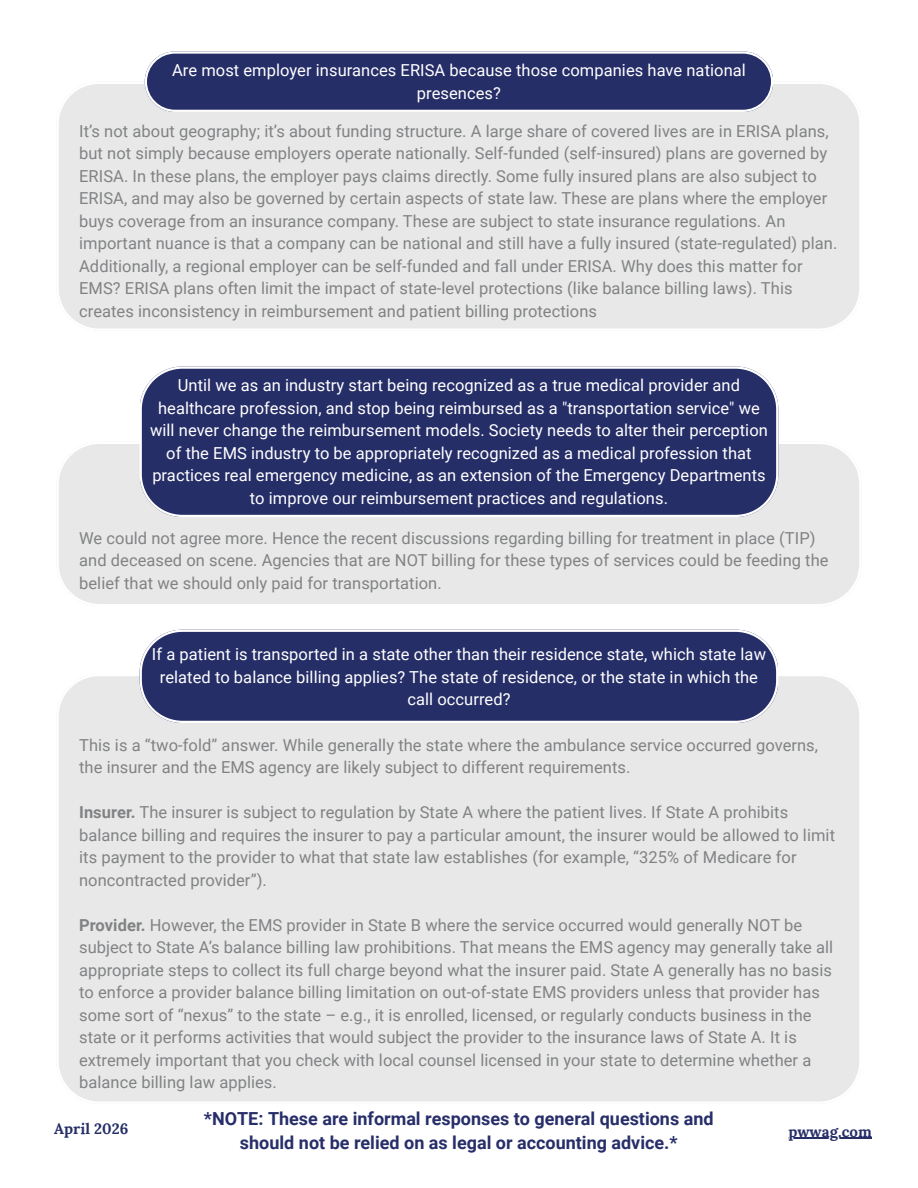
<style>
.page{position:relative;width:918px;height:1188px;background:#fff}
.page>*{position:absolute;margin:0;border:0;box-sizing:border-box;transform-origin:0 0}
.t1{font:700 18px/24.8px "Roboto";color:#272e69;text-align:center}
.t2{font:16.5px/22.5px "Roboto";letter-spacing:.005em;color:#818284}
.t3{font:16.5px/22.5px "Roboto";letter-spacing:.005em;color:#fff;text-align:center}
.t4{font:700 15px "Lora";letter-spacing:.005em;color:#262e68}
.t5{font:700 15px "Lora";letter-spacing:.005em;color:#272f69}
.s1{font-weight:700}
</style>
<div class="page">
<div style="left:59px;top:442px;width:800px;height:162px;background:#e8e8e8"></div>
<div style="left:140px;top:366px;width:638px;height:151px;background:#262e68"></div>
<div style="left:59px;top:82px;width:800px;height:247px;background:#e8e8e8"></div>
<svg style="left:145px;top:51px;width:628px;height:61px;background:#3b4276"></svg>
<div style="left:59px;top:674px;width:800px;height:428px;background:#e8e8e8"></div>
<svg style="left:140px;top:630px;width:638px;height:93px;background:#353c72"></svg>
<hr style="left:788px;top:1138px;width:84px;height:1px;background:#272f69">
<h2 class="t3" style="left:172px;top:59px;width:575px">Are most employer insurances ERISA because those companies have national presences?</h2>
<h2 class="t2" style="left:79px;top:120px;width:760px">It’s not about geography; it’s about funding structure. A large share of covered lives are in ERISA plans, but not simply because employers operate nationally. Self-funded (self-insured) plans are governed by ERISA. In these plans, the employer pays claims directly. Some fully insured plans are also subject to ERISA, and may also be governed by certain aspects of state law. These are plans where the employer buys coverage from an insurance company. These are subject to state insurance regulations. An important nuance is that a company can be national and still have a fully insured (state-regulated) plan.<br>Additionally, a regional employer can be self-funded and fall under ERISA. Why does this matter for EMS? ERISA plans often limit the impact of state-level protections (like balance billing laws). This creates inconsistency in reimbursement and patient billing protections</h2>
<h2 class="t3" style="left:150px;top:374px;width:619px">Until we as an industry start being recognized as a true medical provider and healthcare profession, and stop being reimbursed as a "transportation service" we will never change the reimbursement models. Society needs to alter their perception of the EMS industry to be appropriately recognized as a medical profession that practices real emergency medicine, as an extension of the Emergency Departments to improve our reimbursement practices and regulations.</h2>
<h2 class="t2" style="left:79px;top:527px;width:751px">We could not agree more. Hence the recent discussions regarding billing for treatment in place (TIP) and deceased on scene. Agencies that are NOT billing for these types of services could be feeding the belief that we should only paid for transportation.</h2>
<h2 class="t3" style="left:152px;top:643px;width:616px">If a patient is transported in a state other than their residence state, which state law related to balance billing applies? The state of residence, or the state in which the call occurred?</h2>
<h2 class="t2" style="left:79px;top:734px;width:740px">This is a “two-fold” answer. While generally the state where the ambulance service occurred governs, the insurer and the EMS agency are likely subject to different requirements.</h2>
<h2 class="t2" style="left:79px;top:801px;width:757px"><span class="s1">Insurer.</span> The insurer is subject to regulation by State A where the patient lives. If State A prohibits balance billing and requires the insurer to pay a particular amount, the insurer would be allowed to limit its payment to the provider to what that state law establishes (for example, “325% of Medicare for noncontracted provider”).</h2>
<h2 class="t2" style="left:79px;top:914px;width:756px"><span class="s1">Provider.</span> However, the EMS provider in State B where the service occurred would generally NOT be subject to State A’s balance billing law prohibitions. That means the EMS agency may generally take all appropriate steps to collect its full charge beyond what the insurer paid. State A generally has no basis to enforce a provider balance billing limitation on out-of-state EMS providers unless that provider has some sort of “nexus” to the state – e.g., it is enrolled, licensed, or regularly conducts business in the state or it performs activities that would subject the provider to the insurance laws of State A. It is extremely important that you check with local counsel licensed in your state to determine whether a balance billing law applies.</h2>
<h3 class="t5" style="left:788px;top:1121px;width:85px">pwwag.com</h3>
<p class="t4" style="left:54px;top:1119px;width:76px">April 2026</p>
<h1 class="t1" style="left:204px;top:1106px;width:511px">*NOTE: These are informal responses to general questions and should not be relied on as legal or accounting advice.*</h1>
</div>
